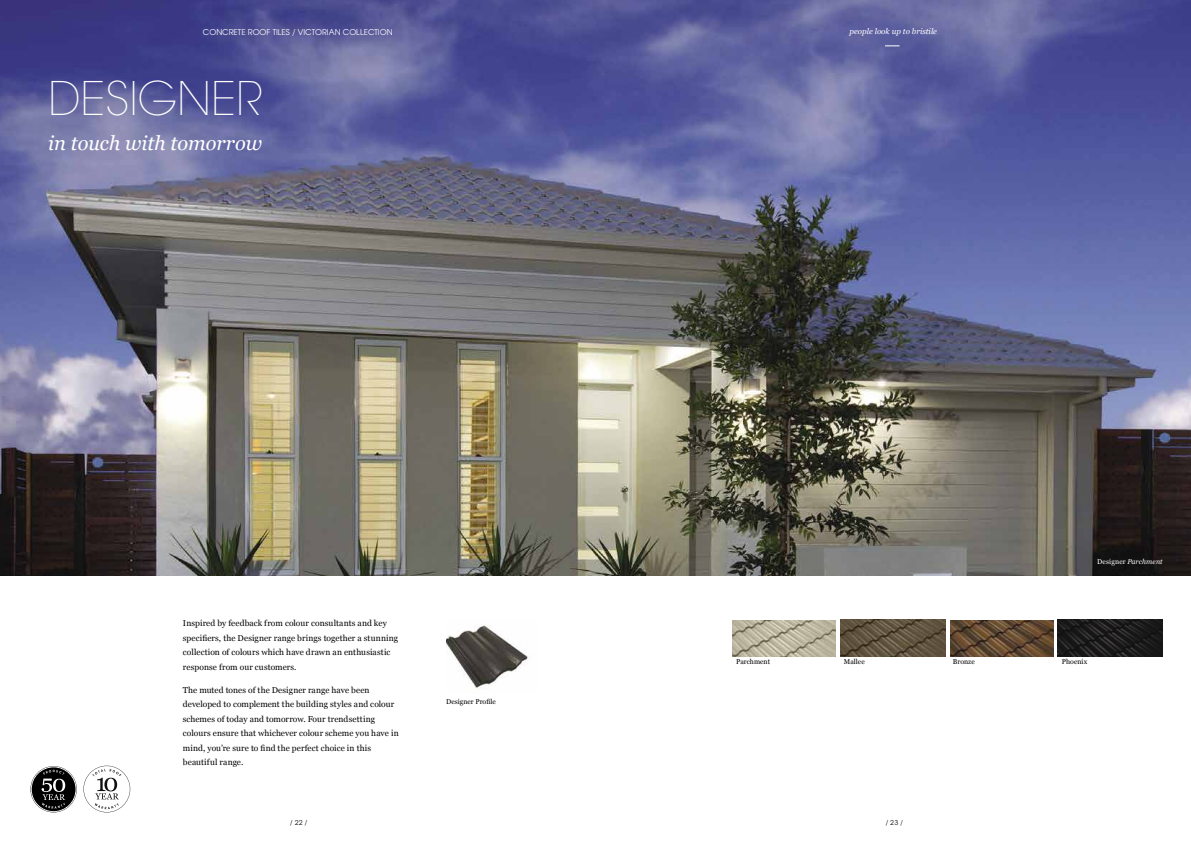
<style>
.page{position:relative;width:1191px;height:842px;background:#fff}
.page>*{position:absolute;margin:0;border:0;box-sizing:border-box;transform-origin:0 0}
.t1{font:200 46px "ITC Avant Garde Std";color:#fff}
.t2{font:italic 20px "Georgia";color:#fff}
.t3{font:8.5px/14.5px "Georgia";letter-spacing:.01em;color:#000}
.t4{font:8px "Avant Garde";color:#fff}
.t5{font:italic 8px "Georgia";color:#fff}
.t6{font:7px "Georgia";color:#000}
.t7{font:italic 7px "Georgia";letter-spacing:.01em;color:#fff}
.t8{font:7px "Avant Garde IT Cby BT";color:#000}
.s1{font-style:normal}
</style>
<div class="page">
<img style="left:0;top:0;width:1191px;height:575px">
<img style="left:446px;top:625px;width:82px;height:64px">
<img style="left:733px;top:620px;width:103px;height:36px">
<img style="left:841px;top:620px;width:104px;height:36px">
<img style="left:950px;top:620px;width:103px;height:36px">
<img style="left:1057px;top:620px;width:105px;height:36px">
<svg style="left:885px;top:46px;width:14px;height:1px"></svg>
<svg style="left:83px;top:766px;width:47px;height:46px"></svg>
<svg style="left:30px;top:766px;width:47px;height:46px"></svg>
<p class="t4" style="left:203px;top:27px;width:191px">CONCRETE ROOF TILES / VICTORIAN COLLECTION</p>
<p class="t5" style="left:849px;top:27px;width:89px">people look up to bristile</p>
<h1 class="t1" style="left:48px;top:72px;width:215px">DESIGNER</h1>
<h2 class="t2" style="left:48px;top:131px;width:215px">in touch with tomorrow</h2>
<p class="t7" style="left:1097px;top:558px;width:67px"><span class="s1">Designer</span> Parchment</p>
<p class="t3" style="left:183px;top:616px;width:217px">Inspired by feedback from colour consultants and key specifiers, the Designer range brings together a stunning collection of colours which have drawn an enthusiastic response from our customers.</p>
<p class="t3" style="left:183px;top:683px;width:217px">The muted tones of the Designer range have been developed to complement the building styles and colour schemes of today and tomorrow. Four trendsetting colours ensure that whichever colour scheme you have in mind, you’re sure to find the perfect choice in this beautiful range.</p>
<p class="t6" style="left:446px;top:698px;width:51px">Designer Profile</p>
<p class="t6" style="left:736px;top:658px;width:36px">Parchment</p>
<p class="t6" style="left:844px;top:658px;width:22px">Mallee</p>
<p class="t6" style="left:953px;top:658px;width:23px">Bronze</p>
<p class="t6" style="left:1062px;top:658px;width:27px">Phoenix</p>
<p class="t8" style="left:290px;top:818px;width:18px">/ 22 /</p>
<p class="t8" style="left:886px;top:818px;width:18px">/ 23 /</p>
</div>
